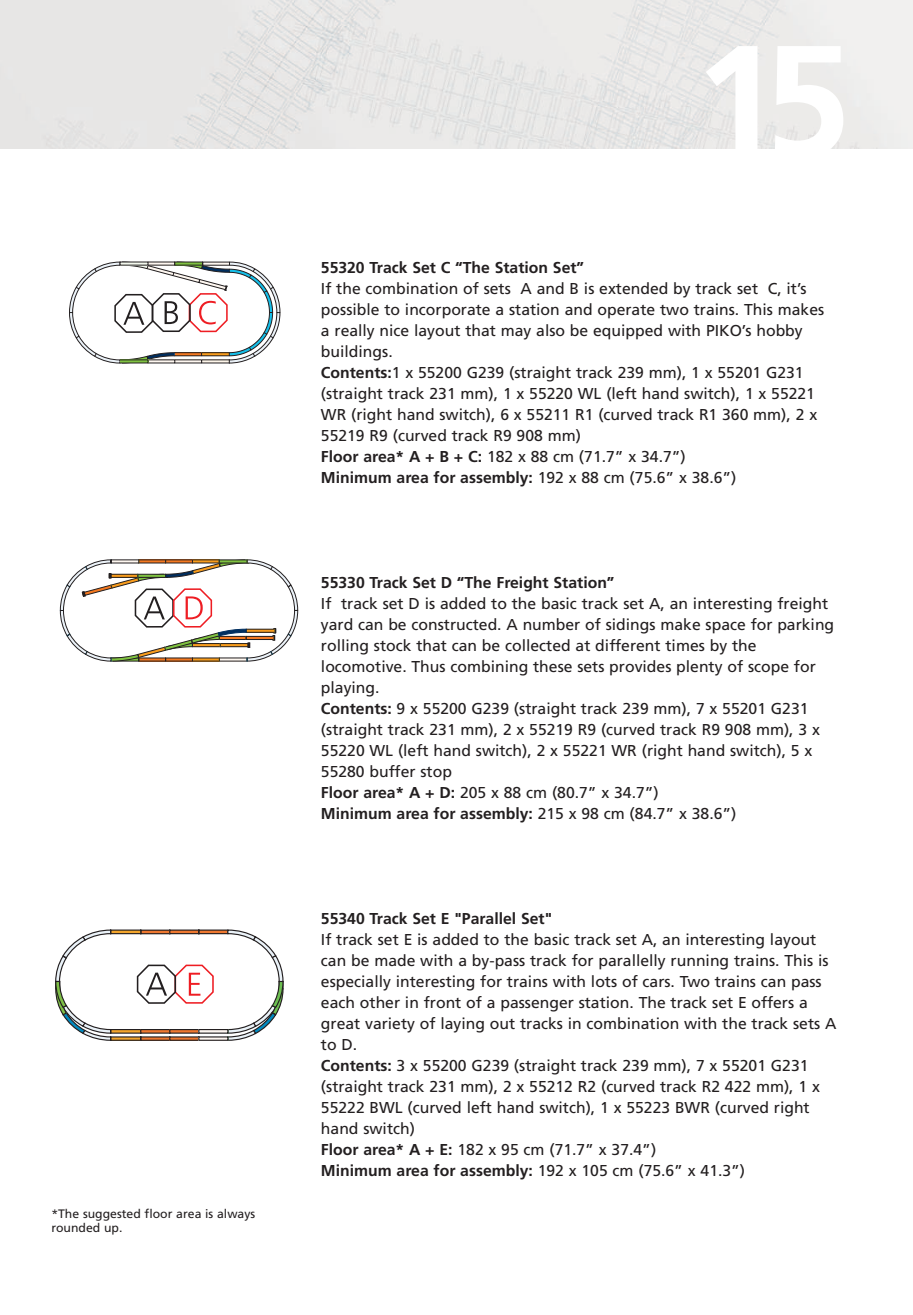
<style>
.page{position:relative;width:913px;height:1315px;background:#fff}
.page>*{position:absolute;margin:0;border:0;box-sizing:border-box;transform-origin:0 0}
.t1{font:700 157.5px "Frutiger";color:#fff}
.t2{font:15.75px/21px "Frutiger";color:#231f20}
.t3{font:700 15.75px "Frutiger";color:#231f20}
.t4{font:12.25px/14.7px "Frutiger";color:#231f20}
.s1{font-weight:700}
</style>
<div class="page">
<svg style="left:69px;top:262px;width:211px;height:101px"></svg>
<svg style="left:60px;top:559px;width:238px;height:103px"></svg>
<div style="left:110px;top:1029px;width:31px;height:4px;border:1px solid #231f20"></div>
<div style="left:140px;top:1029px;width:30px;height:4px;border:1px solid #231f20"></div>
<div style="left:169px;top:1029px;width:30px;height:4px;border:1px solid #231f20"></div>
<hr style="left:141px;top:930px;width:29px;height:3px;background:#ee7830">
<div style="left:140px;top:929px;width:30px;height:5px;border:1px solid #231f20"></div>
<hr style="left:170px;top:930px;width:29px;height:3px;background:#ee7830">
<div style="left:169px;top:929px;width:30px;height:5px;border:1px solid #231f20"></div>
<hr style="left:199px;top:930px;width:29px;height:3px;background:#ee7830">
<div style="left:198px;top:929px;width:30px;height:5px;border:1px solid #231f20"></div>
<hr style="left:111px;top:930px;width:30px;height:3px;background:#f3a52c">
<div style="left:110px;top:929px;width:31px;height:5px;border:1px solid #231f20"></div>
<div style="left:198px;top:1029px;width:30px;height:4px;border:1px solid #231f20"></div>
<svg style="left:55px;top:929px;width:57px;height:111px"></svg>
<svg style="left:227px;top:929px;width:56px;height:111px"></svg>
<svg style="left:136px;top:964px;width:78px;height:40px"></svg>
<img style="left:0;top:0;width:913px;height:149px">
<p class="t4" style="left:51px;top:1207px;width:205px">*The suggested floor area is always rounded up.</p>
<h1 class="t1" style="left:693px;top:38px;width:159px">15</h1>
<p class="t3" style="left:321px;top:261px;width:265px">55320 Track Set C “The Station Set”</p>
<p class="t2" style="left:321px;top:279px;width:505px">If the combination of sets A and B is extended by track set C, it’s possible to incorporate a station and operate two trains. This makes a really nice layout that may also be equipped with PIKO’s hobby buildings.<br><span class="s1">Contents:</span>1 x 55200 G239 (straight track 239 mm), 1 x 55201 G231 (straight track 231 mm), 1 x 55220 WL (left hand switch), 1 x 55221<br>WR (right hand switch), 6 x 55211 R1 (curved track R1 360 mm), 2 x 55219 R9 (curved track R9 908 mm)<br><span class="s1">Floor area* A + B + C:</span> 182 x 88 cm (71.7” x 34.7”)<br><span class="s1">Minimum area for assembly:</span> 192 x 88 cm (75.6” x 38.6”)</p>
<p class="t3" style="left:321px;top:576px;width:295px">55330 Track Set D “The Freight Station”</p>
<p class="t2" style="left:321px;top:594px;width:515px">If track set D is added to the basic track set A, an interesting freight yard can be constructed. A number of sidings make space for parking rolling stock that can be collected at different times by the locomotive. Thus combining these sets provides plenty of scope for playing.<br><span class="s1">Contents:</span> 9 x 55200 G239 (straight track 239 mm), 7 x 55201 G231 (straight track 231 mm), 2 x 55219 R9 (curved track R9 908 mm), 3 x 55220 WL (left hand switch), 2 x 55221 WR (right hand switch), 5 x 55280 buffer stop<br><span class="s1">Floor area* A + D:</span> 205 x 88 cm (80.7” x 34.7”)<br><span class="s1">Minimum area for assembly:</span> 215 x 98 cm (84.7” x 38.6”)</p>
<p class="t3" style="left:321px;top:912px;width:233px">55340 Track Set E "Parallel Set"</p>
<p class="t2" style="left:321px;top:930px;width:517px">If track set E is added to the basic track set A, an interesting layout can be made with a by-pass track for parallelly running trains. This is especially interesting for trains with lots of cars. Two trains can pass each other in front of a passenger station. The track set E offers a great variety of laying out tracks in combination with the track sets A to D.<br><span class="s1">Contents:</span> 3 x 55200 G239 (straight track 239 mm), 7 x 55201 G231 (straight track 231 mm), 2 x 55212 R2 (curved track R2 422 mm), 1 x 55222 BWL (curved left hand switch), 1 x 55223 BWR (curved right hand switch)<br><span class="s1">Floor area* A + E:</span> 182 x 95 cm (71.7” x 37.4”)<br><span class="s1">Minimum area for assembly:</span> 192 x 105 cm (75.6” x 41.3”)</p>
</div>
